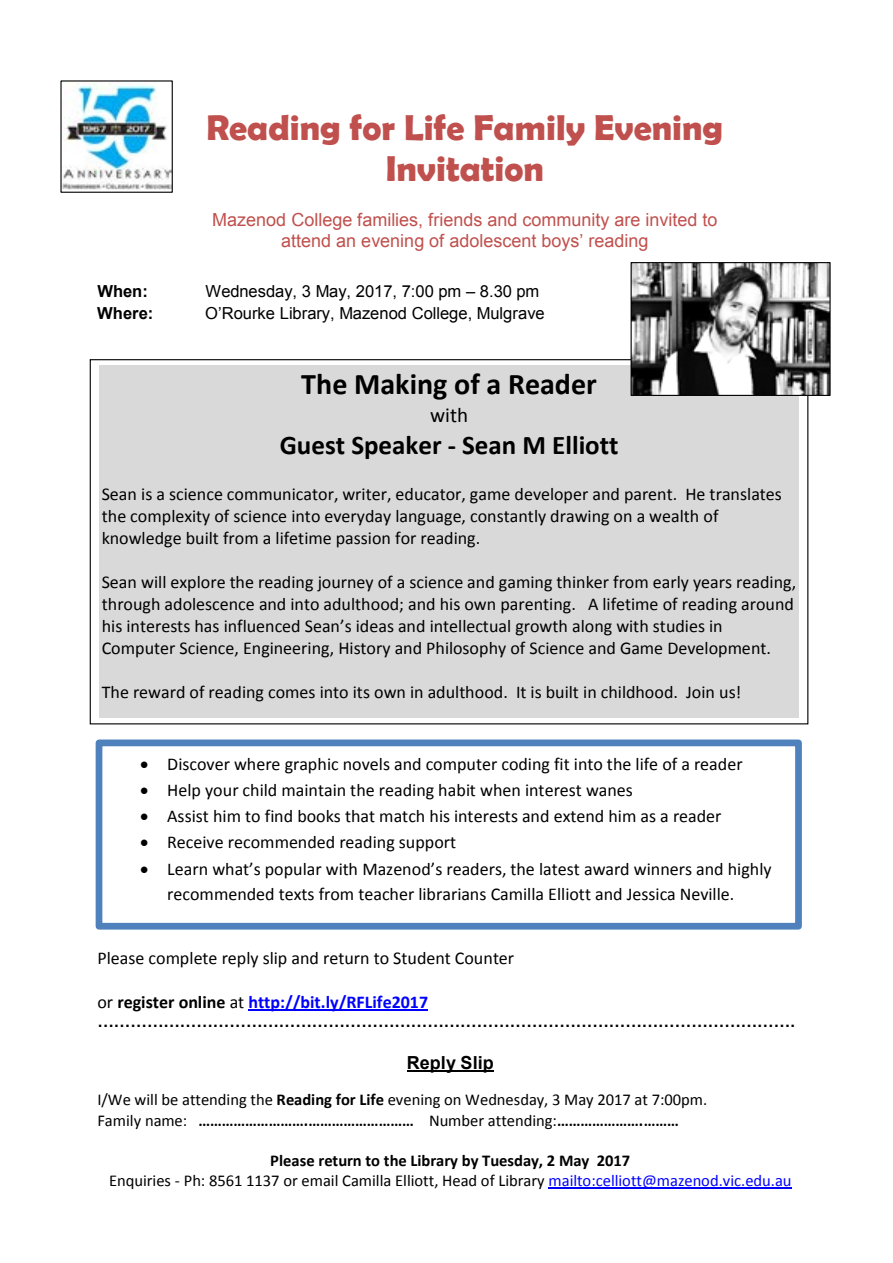
<style>
.page{position:relative;width:893px;height:1263px;background:#fff}
.page>*{position:absolute;margin:0;border:0;box-sizing:border-box;transform-origin:0 0}
.t1{font:700 36px/40.7px "Berlin Sans FB Demi";color:#c0504d;text-align:center}
.t2{font:700 30px "Calibri";color:#000}
.t3{font:700 27px "Calibri";color:#000}
.t4{font:21px "Calibri";color:#000}
.t5{font:18px/21.9px "Calibri";color:#000}
.t6{font:18px/20.7px "Arial";color:#c0504d;text-align:center}
.t7{font:700 18px "Calibri";color:#00f}
.t8{font:700 18px "Arial";color:#000}
.t9{font:16.5px/20.1px "Calibri";color:#000}
.t10{font:16.5px "Arial";color:#000}
.t11{font:700 16.5px "Arial";color:#000}
.s1{font-weight:400;color:#000}
.s2{color:#000}
.s3{font-weight:700}
.s4{color:#00f}
</style>
<div class="page">
<hr style="left:248px;top:1009px;width:180px;height:2px;background:#00f">
<hr style="left:407px;top:1070px;width:87px;height:2px;background:#000">
<hr style="left:548px;top:1188px;width:243px;height:1px;background:#00f">
<div style="left:100px;top:366px;width:699px;height:36px;background:#d9d9d9"></div>
<div style="left:100px;top:402px;width:699px;height:26px;background:#d9d9d9"></div>
<div style="left:100px;top:428px;width:699px;height:33px;background:#d9d9d9"></div>
<div style="left:100px;top:461px;width:699px;height:22px;background:#d9d9d9"></div>
<div style="left:100px;top:483px;width:699px;height:22px;background:#d9d9d9"></div>
<div style="left:100px;top:505px;width:699px;height:22px;background:#d9d9d9"></div>
<div style="left:100px;top:527px;width:699px;height:22px;background:#d9d9d9"></div>
<div style="left:100px;top:549px;width:699px;height:22px;background:#d9d9d9"></div>
<div style="left:100px;top:571px;width:699px;height:22px;background:#d9d9d9"></div>
<div style="left:100px;top:593px;width:699px;height:22px;background:#d9d9d9"></div>
<div style="left:100px;top:615px;width:699px;height:22px;background:#d9d9d9"></div>
<div style="left:100px;top:637px;width:699px;height:22px;background:#d9d9d9"></div>
<div style="left:100px;top:659px;width:699px;height:22px;background:#d9d9d9"></div>
<div style="left:100px;top:681px;width:699px;height:21px;background:#d9d9d9"></div>
<div style="left:100px;top:702px;width:699px;height:16px;background:#d9d9d9"></div>
<div style="left:96px;top:739px;width:706px;height:190px;border:7px solid #4f81bd"></div>
<img style="left:62px;top:82px;width:109px;height:108px">
<div style="left:60px;top:80px;width:113px;height:113px;border:1px solid #000"></div>
<img style="left:633px;top:264px;width:196px;height:130px">
<div style="left:631px;top:262px;width:200px;height:134px;border:1px solid #000"></div>
<h1 class="t1" style="left:206px;top:107px;width:518px">Reading for Life Family Evening<br>Invitation</h1>
<p class="t6" style="left:212px;top:209px;width:507px">Mazenod College families, friends and community are invited to attend an evening of adolescent boys’ reading</p>
<p class="t11" style="left:97px;top:280px;width:52px">When:</p>
<p class="t10" style="left:205px;top:280px;width:335px">Wednesday, 3 May, 2017, 7:00 pm – 8.30 pm</p>
<p class="t11" style="left:97px;top:302px;width:58px">Where:</p>
<p class="t10" style="left:205px;top:302px;width:341px">O’Rourke Library, Mazenod College, Mulgrave</p>
<h2 class="t2" style="left:301px;top:363px;width:297px">The Making of a Reader</h2>
<p class="t4" style="left:430px;top:401px;width:40px">with</p>
<h3 class="t3" style="left:280px;top:425px;width:340px">Guest Speaker - Sean M Elliott</h3>
<p class="t5" style="left:102px;top:482px;width:682px">Sean is a science communicator, writer, educator, game developer and parent. He translates the complexity of science into everyday language, constantly drawing on a wealth of knowledge built from a lifetime passion for reading.</p>
<p class="t5" style="left:102px;top:570px;width:696px">Sean will explore the reading journey of a science and gaming thinker from early years reading, through adolescence and into adulthood; and his own parenting. A lifetime of reading around his interests has influenced Sean’s ideas and intellectual growth along with studies in Computer Science, Engineering, History and Philosophy of Science and Game Development.</p>
<p class="t5" style="left:102px;top:680px;width:641px">The reward of reading comes into its own in adulthood. It is built in childhood. Join us!</p>
<p class="t5" style="left:140px;top:752px;width:604px">• Discover where graphic novels and computer coding fit into the life of a reader</p>
<p class="t5" style="left:140px;top:778px;width:494px">• Help your child maintain the reading habit when interest wanes</p>
<p class="t5" style="left:140px;top:805px;width:583px">• Assist him to find books that match his interests and extend him as a reader</p>
<p class="t5" style="left:140px;top:831px;width:317px">• Receive recommended reading support</p>
<p class="t5" style="left:140px;top:856px;width:633px;line-height:25px;text-align:center">• Learn what’s popular with Mazenod’s readers, the latest award winners and highly recommended texts from teacher librarians Camilla Elliott and Jessica Neville.</p>
<p class="t5" style="left:97px;top:946px;width:418px">Please complete reply slip and return to Student Counter</p>
<p class="t7" style="left:97px;top:989px;width:332px"><span class="s1">or</span> <span class="s2">register online</span> <span class="s1">at</span> http://bit.ly/RFLife2017</p>
<p class="t11" style="left:97px;top:1010px;width:699px">……………………………………………………………………………………………………………….</p>
<p class="t8" style="left:407px;top:1049px;width:88px">Reply Slip</p>
<p class="t9" style="left:97px;top:1089px;width:612px">I/We will be attending the <span class="s3">Reading for Life</span> evening on Wednesday, 3 May 2017 at 7:00pm.<br>Family name: <span class="s3">……………………….………………………</span> Number attending:<span class="s3">………………….………</span></p>
<p class="t9" style="left:109px;top:1150px;width:684px;text-align:center"><span class="s3">Please return to the Library by Tuesday, 2 May 2017<br></span>Enquiries - Ph: 8561 1137 or email Camilla Elliott, Head of Library <span class="s4">mailto:celliott@mazenod.vic.edu.au</span></p>
</div>
